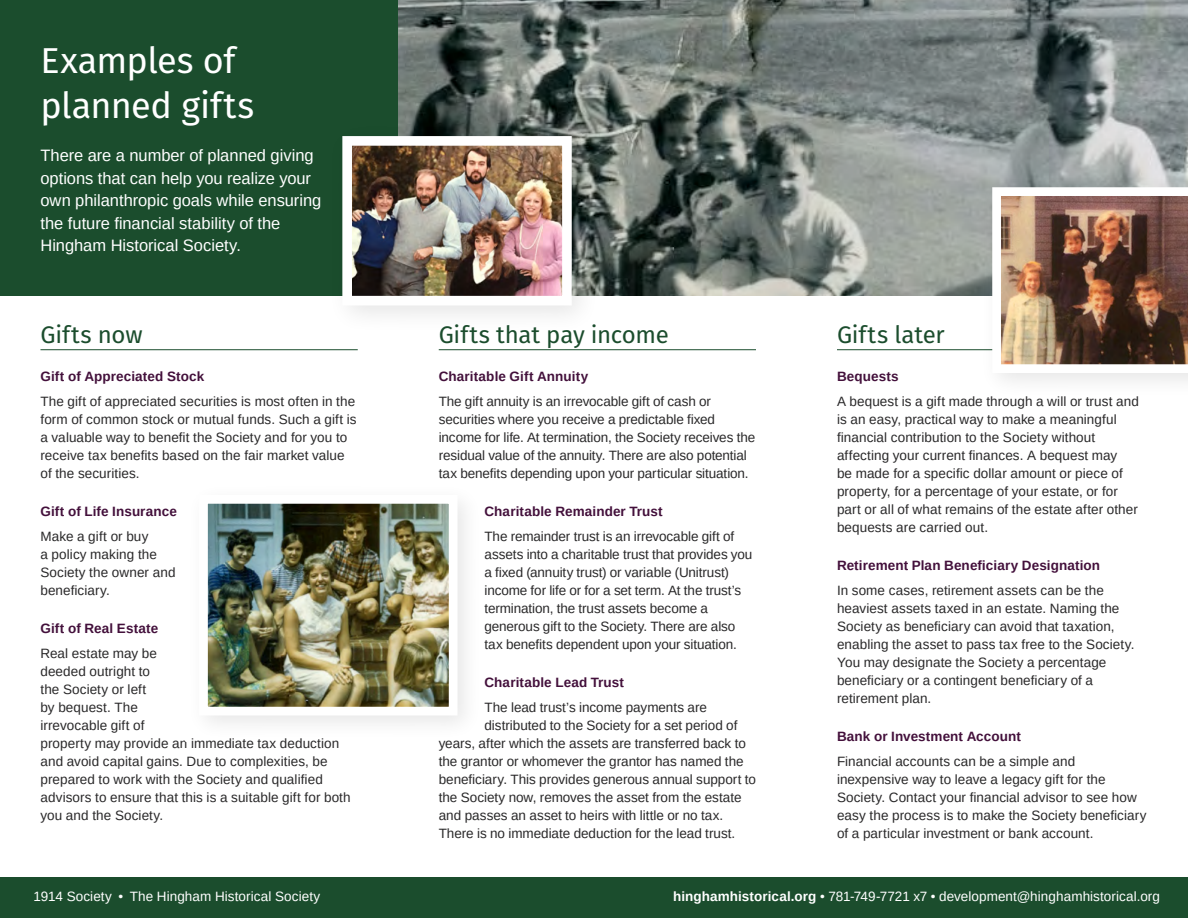
<style>
.page{position:relative;width:1188px;height:918px;background:#fff}
.page>*{position:absolute;margin:0;border:0;box-sizing:border-box;transform-origin:0 0}
.t1{font:36px/45px "Fira Sans";letter-spacing:-.01em;color:#fff}
.t2{font:24px "Fira Sans";letter-spacing:-.01em;color:#1b4d2d}
.t3{font:16.5px/22.5px "Arimo";color:#fff}
.t4{font:13.5px/18px "Arimo";letter-spacing:.005em;color:#292829}
.t5{font:700 13.5px/24.8px "Arimo";letter-spacing:.005em;color:#43103b}
.t6{font:13.5px "Arimo";letter-spacing:.005em;color:#fff}
.s1{font-weight:700;color:#43103b}
.s2{font-weight:400;color:#292829}
.s3{font-weight:700}
</style>
<div class="page">
<div style="left:0;top:0;width:398px;height:296px;background:#1b4d2d"></div>
<hr style="left:40px;top:349px;width:318px;height:1px;background:#1b4d2d">
<hr style="left:439px;top:349px;width:317px;height:1px;background:#1b4d2d">
<hr style="left:837px;top:349px;width:311px;height:1px;background:#1b4d2d">
<div style="left:0;top:878px;width:1188px;height:40px;background:#1b4d2d"></div>
<img style="left:398px;top:0;width:790px;height:296px">
<div style="left:186px;top:482px;width:298px;height:259px;background:#000;opacity:.1"></div>
<img style="left:209px;top:505px;width:239px;height:200px">
<div style="left:199px;top:495px;width:259px;height:220px;border:9px solid #fff"></div>
<div style="left:979px;top:174px;width:209px;height:225px;background:#000;opacity:.1"></div>
<img style="left:992px;top:187px;width:196px;height:186px">
<div style="left:327px;top:121px;width:274px;height:213px;background:#000;opacity:.1"></div>
<img style="left:353px;top:147px;width:208px;height:147px">
<div style="left:342px;top:136px;width:230px;height:169px;border:10px solid #fff"></div>
<p class="t1" style="left:40px;top:38px;width:215px">Examples of planned gifts</p>
<p class="t3" style="left:40px;top:144px;width:282px">There are a number of planned giving options that can help you realize your own philanthropic goals while ensuring the future financial stability of the Hingham Historical Society.</p>
<p class="t2" style="left:40px;top:318px;width:104px">Gifts now</p>
<p class="t4" style="left:40px;top:364px;width:316px;line-height:24.8px"><span class="s1">Gift of Appreciated Stock<br></span>The gift of appreciated securities is most often in the</p>
<p class="t4" style="left:40px;top:410px;width:318px">form of common stock or mutual funds. Such a gift is a valuable way to benefit the Society and for you to receive tax benefits based on the fair market value of the securities.</p>
<p class="t5" style="left:40px;top:499px;width:138px">Gift of Life Insurance<br><span class="s2">Make a gift or buy</span></p>
<p class="t4" style="left:40px;top:545px;width:137px">a policy making the<br>Society the owner and beneficiary.</p>
<p class="t5" style="left:40px;top:616px;width:119px">Gift of Real Estate<br><span class="s2">Real estate may be</span></p>
<p class="t4" style="left:40px;top:662px;width:312px">deeded outright to<br>the Society or left<br>by bequest. The<br>irrevocable gift of<br>property may provide an immediate tax deduction and avoid capital gains. Due to complexities, be prepared to work with the Society and qualified advisors to ensure that this is a suitable gift for both you and the Society.</p>
<p class="t2" style="left:439px;top:318px;width:232px">Gifts that pay income</p>
<p class="t4" style="left:439px;top:364px;width:274px;line-height:24.8px"><span class="s1">Charitable Gift Annuity<br></span>The gift annuity is an irrevocable gift of cash or</p>
<p class="t4" style="left:439px;top:410px;width:318px">securities where you receive a predictable fixed income for life. At termination, the Society receives the residual value of the annuity. There are also potential tax benefits depending upon your particular situation.</p>
<p class="t4" style="left:485px;top:499px;width:251px;line-height:24.8px"><span class="s1">Charitable Remainder Trust<br></span>The remainder trust is an irrevocable gift of</p>
<p class="t4" style="left:485px;top:545px;width:269px">assets into a charitable trust that provides you a fixed (annuity trust) or variable (Unitrust) income for life or for a set term. At the trust’s termination, the trust assets become a generous gift to the Society. There are also tax benefits dependent upon your situation.</p>
<p class="t4" style="left:485px;top:670px;width:224px;line-height:24.8px"><span class="s1">Charitable Lead Trust<br></span>The lead trust’s income payments are</p>
<p class="t4" style="left:439px;top:716px;width:319px;text-indent:46px">distributed to the Society for a set period of years, after which the assets are transferred back to the grantor or whomever the grantor has named the beneficiary. This provides generous annual support to the Society now, removes the asset from the estate and passes an asset to heirs with little or no tax.<br>There is no immediate deduction for the lead trust.</p>
<p class="t2" style="left:837px;top:318px;width:109px">Gifts later</p>
<p class="t4" style="left:837px;top:364px;width:303px;line-height:24.8px"><span class="s1">Bequests<br></span>A bequest is a gift made through a will or trust and</p>
<p class="t4" style="left:837px;top:410px;width:302px">is an easy, practical way to make a meaningful financial contribution to the Society without affecting your current finances. A bequest may<br>be made for a specific dollar amount or piece of property, for a percentage of your estate, or for part or all of what remains of the estate after other bequests are carried out.</p>
<p class="t5" style="left:837px;top:553px;width:268px">Retirement Plan Beneficiary Designation<br><span class="s2">In some cases, retirement assets can be the</span></p>
<p class="t4" style="left:837px;top:599px;width:299px">heaviest assets taxed in an estate. Naming the Society as beneficiary can avoid that taxation, enabling the asset to pass tax free to the Society.<br>You may designate the Society a percentage beneficiary or a contingent beneficiary of a retirement plan.</p>
<p class="t4" style="left:837px;top:724px;width:240px;line-height:24.8px"><span class="s1">Bank or Investment Account<br></span>Financial accounts can be a simple and</p>
<p class="t4" style="left:837px;top:770px;width:311px">inexpensive way to leave a legacy gift for the Society. Contact your financial advisor to see how easy the process is to make the Society beneficiary of a particular investment or bank account.</p>
<p class="t6" style="left:33px;top:888px;width:288px">1914 Society • The Hingham Historical Society</p>
<p class="t6" style="left:673px;top:888px;width:489px"><span class="s3">hinghamhistorical.org</span> • 781-749-7721 x7 • development@hinghamhistorical.org</p>
</div>
